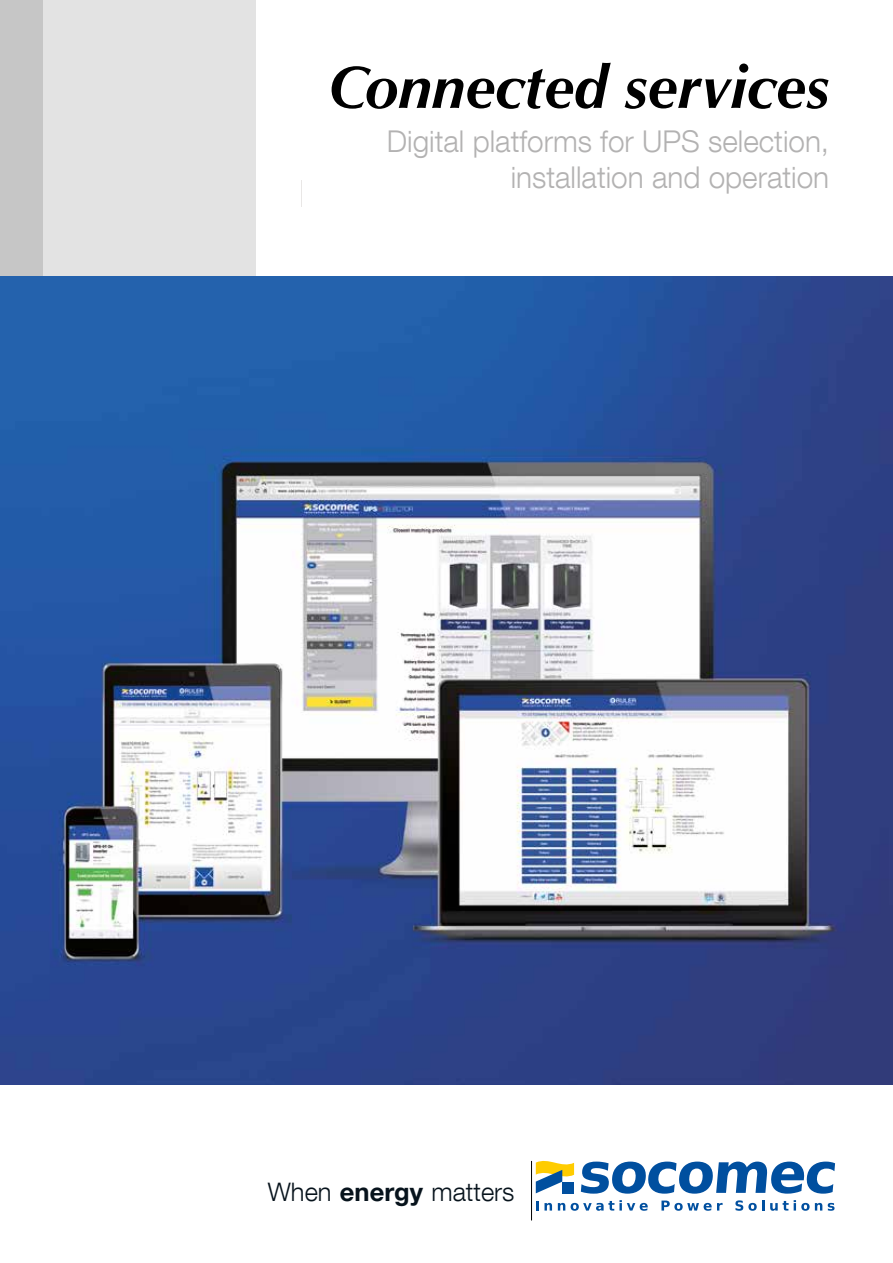
<style>
.page{position:relative;width:893px;height:1263px;background:#fff}
.page>*{position:absolute;margin:0;border:0;box-sizing:border-box;transform-origin:0 0}
.t1{font:italic 700 60px "Optima LT Std";color:#000}
.t2{font:300 30px/36px "Helvetica Neue LT Com";color:#b3b2b2;text-align:right}
.t3{font:300 25.5px "Helvetica Neue LT Com";color:#07131c}
.s1{font-weight:700}
</style>
<div class="page">
<div style="left:0;top:0;width:255px;height:276px;background:#e3e3e3"></div>
<div style="left:0;top:0;width:43px;height:276px;background:#c6c6c6"></div>
<img style="left:0;top:276px;width:893px;height:808px">
<svg style="left:581px;top:1161px;width:254px;height:33px"></svg>
<svg style="left:536px;top:1201px;width:16px;height:9px"></svg>
<svg style="left:558px;top:1203px;width:7px;height:7px"></svg>
<svg style="left:571px;top:1200px;width:77px;height:11px"></svg>
<svg style="left:661px;top:1200px;width:62px;height:11px"></svg>
<svg style="left:735px;top:1200px;width:29px;height:11px"></svg>
<svg style="left:770px;top:1200px;width:52px;height:11px"></svg>
<svg style="left:828px;top:1203px;width:6px;height:8px"></svg>
<svg style="left:536px;top:1161px;width:38px;height:32px"></svg>
<hr style="left:531px;top:1161px;width:1px;height:59px;background:#000">
<h1 class="t1" style="left:328px;top:52px;width:503px">Connected services</h1>
<p class="t2" style="left:387px;top:123px;width:444px">Digital platforms for UPS selection, installation and operation</p>
<p class="t3" style="left:268px;top:1177px;width:248px">When <span class="s1">energy</span> matters</p>
</div>
